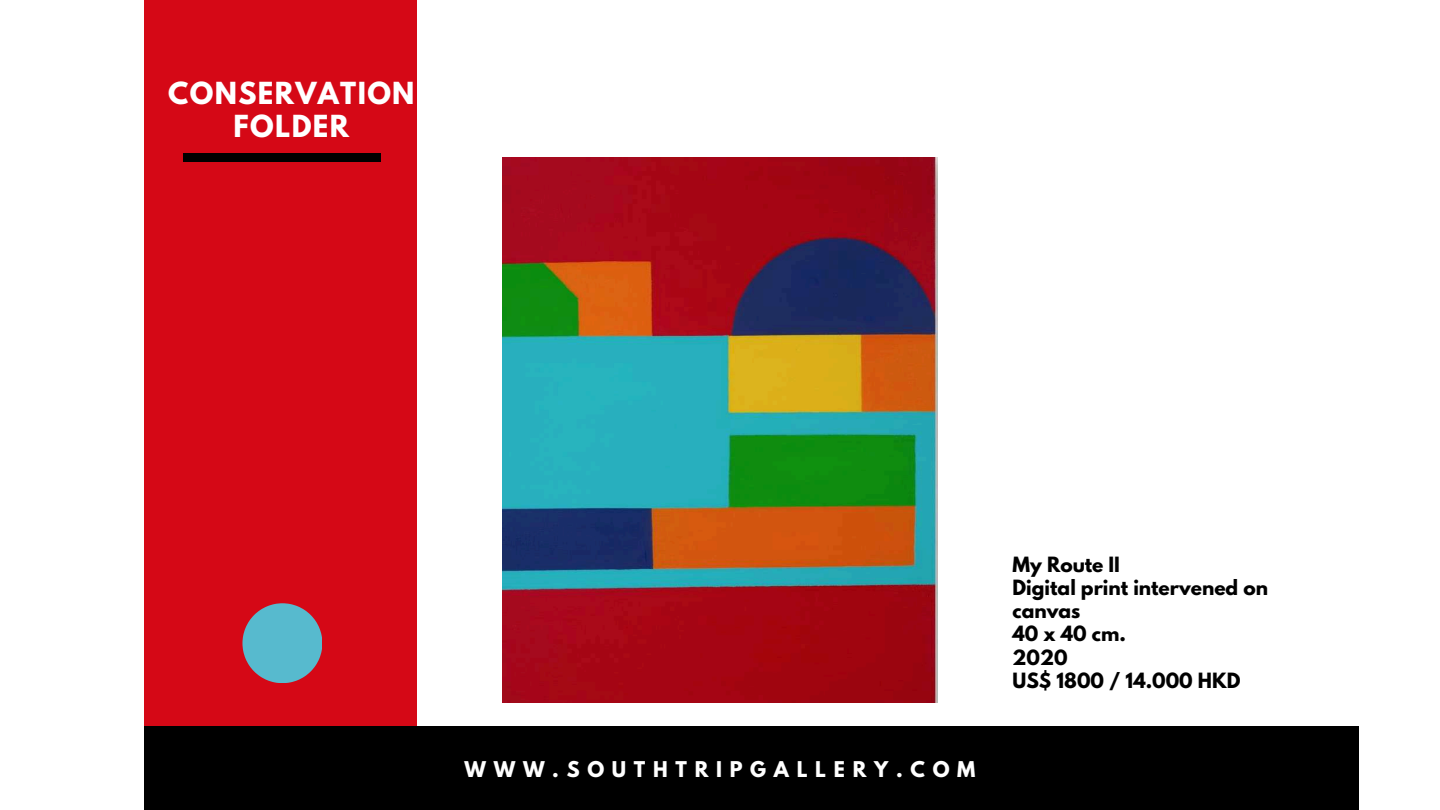
<style>
.page{position:relative;width:1440px;height:810px;background:#fff}
.page>*{position:absolute;margin:0;border:0;box-sizing:border-box;transform-origin:0 0}
.t1{font:700 26.9px/33px "League Spartan";letter-spacing:.05em;color:#fff;text-align:center}
.t2{font:700 19.2px "League Spartan";letter-spacing:.4em;color:#fff}
.t3{font:700 18.6px/23.2px "League Spartan";color:#000}
</style>
<div class="page">
<div style="left:144px;top:0;width:273px;height:810px;background:#d50816"></div>
<div style="left:145px;top:726px;width:1214px;height:84px;background:#000"></div>
<svg style="left:242px;top:603px;width:80px;height:80px"></svg>
<div style="left:184px;top:154px;width:197px;height:8px;background:#000"></div>
<img style="left:502px;top:158px;width:436px;height:544px">
<h1 class="t1" style="left:168px;top:80px;width:248px">CONSERVATION<br>FOLDER</h1>
<p class="t2" style="left:465px;top:760px;width:512px">WWW.SOUTHTRIPGALLERY.COM</p>
<p class="t3" style="left:1013px;top:555px;width:257px">My Route II<br>Digital print intervened on canvas<br>40 x 40 cm.<br>2020<br>US$ 1800 / 14.000 HKD</p>
</div>
